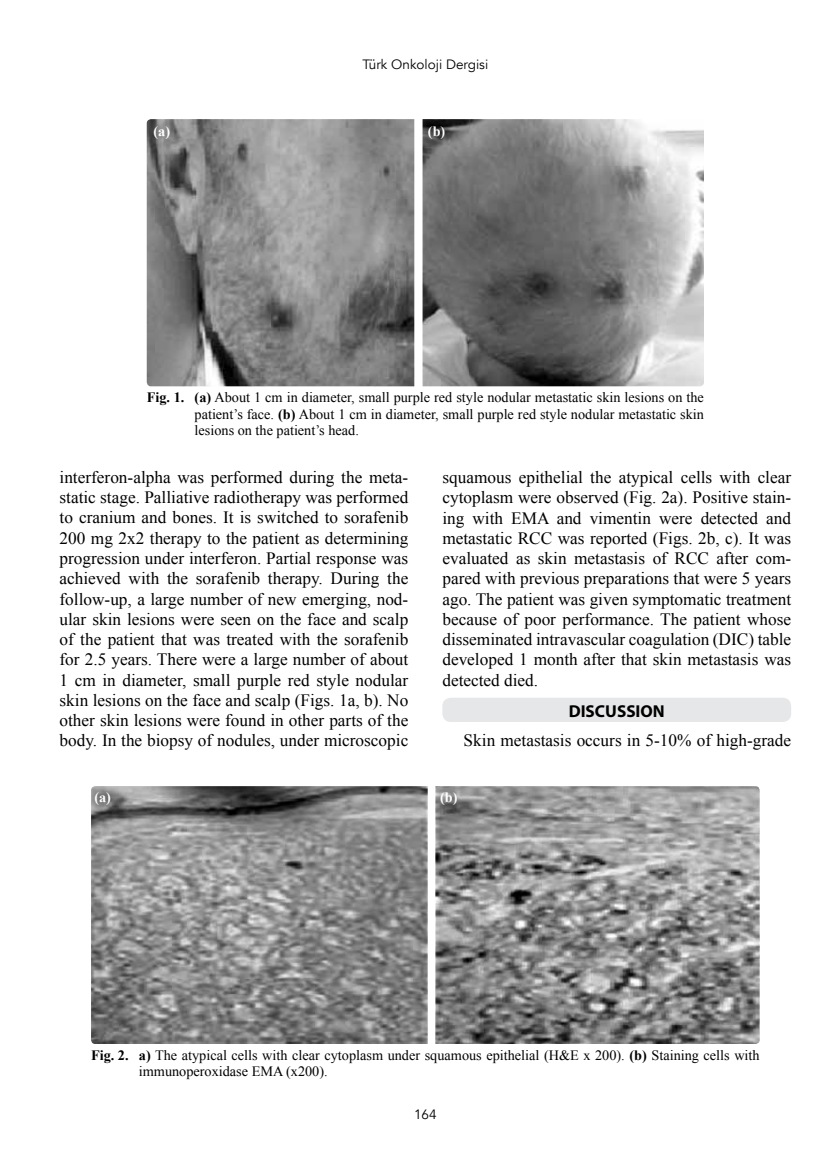
<style>
.page{position:relative;width:838px;height:1170px;background:#fff}
.page>*{position:absolute;margin:0;border:0;box-sizing:border-box;transform-origin:0 0}
.t1{font:17.25px/20.2px "Times New Roman";color:#000;text-align:justify}
.t2{font:700 17.25px "Myriad Pro";color:#000}
.t3{font:14.25px/16.5px "Times New Roman";color:#000}
.t4{font:700 14.25px "Times New Roman";color:#fff}
.t5{font:13.5px "Avenir";color:#000}
.s1{font-weight:700}
</style>
<div class="page">
<div style="left:442px;top:697px;width:349px;height:25px;background:#e6e7e8;border-radius:9px"></div>
<img style="left:91px;top:786px;width:337px;height:257px">
<img style="left:435px;top:786px;width:324px;height:257px">
<img style="left:147px;top:119px;width:267px;height:267px">
<img style="left:422px;top:119px;width:282px;height:267px">
<p class="t5" style="left:362px;top:56px;width:127px">Türk Onkoloji Dergisi</p>
<p class="t4" style="left:154px;top:121px;width:18px">(a)</p>
<p class="t4" style="left:428px;top:121px;width:19px">(b)</p>
<p class="t3" style="left:195px;top:389px;width:511px;text-align:justify;text-indent:-48px"><span class="s1">Fig. 1. (a)</span> About 1 cm in diameter, small purple red style nodular metastatic skin lesions on the patient’s face. <span class="s1">(b)</span> About 1 cm in diameter, small purple red style nodular metastatic skin lesions on the patient’s head.</p>
<p class="t1" style="left:60px;top:467px;width:350px">interferon-alpha was performed during the meta&shy;static stage. Palliative radiotherapy was performed to cranium and bones. It is switched to sorafenib 200 mg 2x2 therapy to the patient as determining progression under interferon. Partial response was achieved with the sorafenib therapy. During the follow-up, a large number of new emerging, nod&shy;ular skin lesions were seen on the face and scalp of the patient that was treated with the sorafenib for 2.5 years. There were a large number of about 1 cm in diameter, small purple red style nodular skin lesions on the face and scalp (Figs. 1a, b). No other skin lesions were found in other parts of the body. In the biopsy of nodules, under microscopic</p>
<p class="t1" style="left:442px;top:467px;width:350px">squamous epithelial the atypical cells with clear cytoplasm were observed (Fig. 2a). Positive stain&shy;ing with EMA and vimentin were detected and metastatic RCC was reported (Figs. 2b, c). It was evaluated as skin metastasis of RCC after com&shy;pared with previous preparations that were 5 years ago. The patient was given symptomatic treatment because of poor performance. The patient whose disseminated intravascular coagulation (DIC) table developed 1 month after that skin metastasis was detected died.</p>
<p class="t2" style="left:568px;top:700px;width:98px">DISCUSSION</p>
<p class="t1" style="left:463px;top:730px;width:329px">Skin metastasis occurs in 5-10% of high-grade</p>
<p class="t4" style="left:94px;top:787px;width:18px">(a)</p>
<p class="t4" style="left:440px;top:787px;width:19px">(b)</p>
<p class="t3" style="left:139px;top:1046px;width:622px;text-indent:-48px"><span class="s1">Fig. 2. a)</span> The atypical cells with clear cytoplasm under squamous epithelial (H&amp;E x 200). <span class="s1">(b)</span> Staining cells with immunoperoxidase EMA (x200).</p>
<p class="t5" style="left:414px;top:1106px;width:24px">164</p>
</div>
